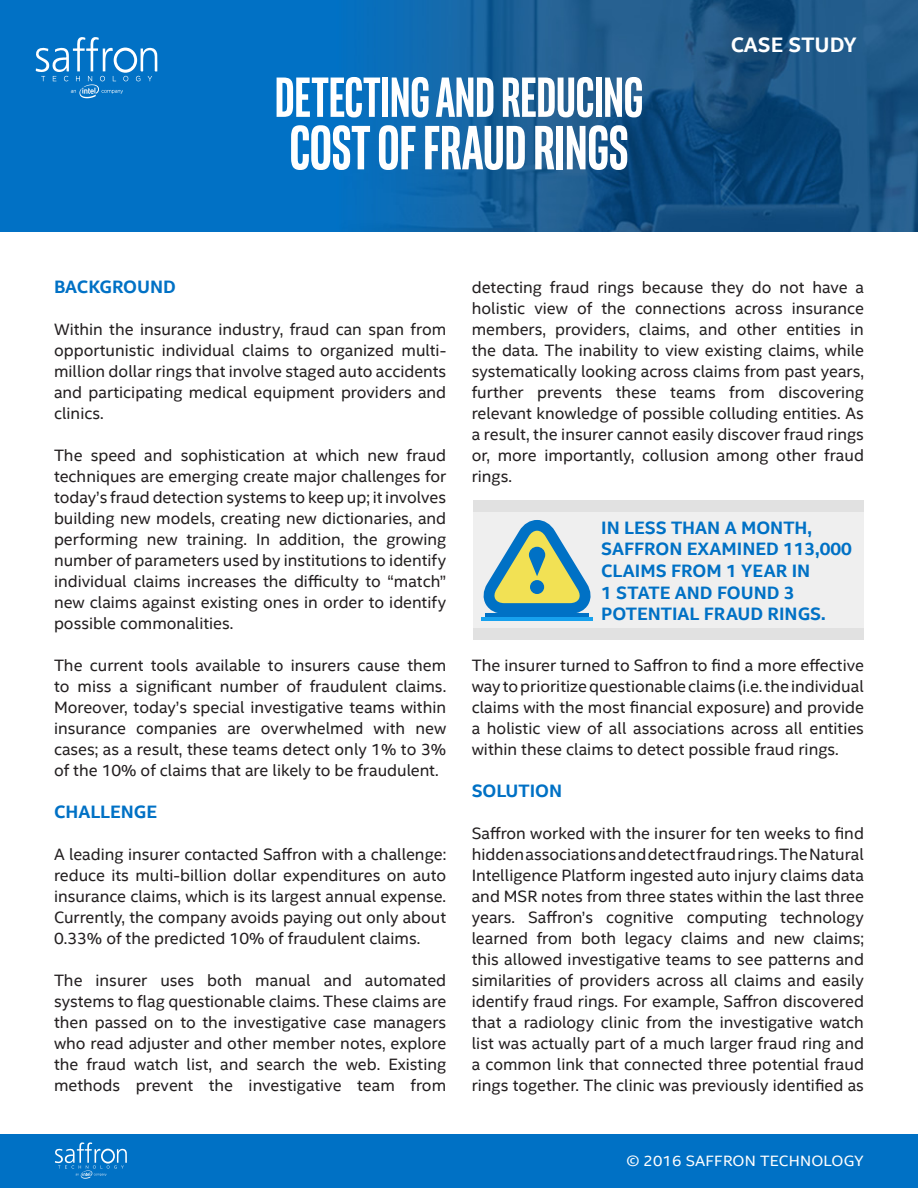
<style>
.page{position:relative;width:918px;height:1188px;background:#fff}
.page>*{position:absolute;margin:0;border:0;box-sizing:border-box;transform-origin:0 0}
.t1{font:700 63px "Intel Clear Pro";color:#fff}
.t2{font:700 57px "Intel Clear Pro";color:#fff}
.t3{font:700 21px "Intel Clear";color:#fff}
.t4{font:700 18px/21.6px "Intel Clear";color:#0071c5}
.t5{font:16.5px/21px "Intel Clear";color:#231f20;text-align:justify}
.t6{font:15px "Intel Clear";letter-spacing:.01em;color:#fff;scale:1.05 1}
</style>
<div class="page">
<div style="left:0;top:1134px;width:918px;height:54px;background:#0071c5"></div>
<svg style="left:55px;top:1142px;width:72px;height:37px"></svg>
<img style="left:0;top:0;width:918px;height:231px">
<div style="left:473px;top:512px;width:391px;height:116px;background:#efefef"></div>
<div style="left:473px;top:500px;width:391px;height:12px;background:#e1e1e1"></div>
<div style="left:473px;top:628px;width:391px;height:12px;background:#e1e1e1"></div>
<svg style="left:483px;top:520px;width:108px;height:94px"></svg>
<hr style="left:485px;top:614px;width:104px;height:3px;background:#0071c5">
<hr style="left:482px;top:617px;width:111px;height:3px;background:#17a1ee">
<svg style="left:35px;top:37px;width:122px;height:61px;background:#2786cd"></svg>
<h2 class="t2" style="left:275px;top:62px;width:370px">DETECTING AND REDUCING</h2>
<h1 class="t1" style="left:290px;top:109px;width:340px">COST OF FRAUD RINGS</h1>
<p class="t3" style="left:731px;top:31px;width:128px">CASE STUDY</p>
<p class="t4" style="left:54px;top:276px;width:124px">BACKGROUND</p>
<p class="t5" style="left:54px;top:319px;width:394px">Within the insurance industry, fraud can span from opportunistic individual claims to organized multi&shy;million dollar rings that involve staged auto accidents and participating medical equipment providers and clinics.</p>
<p class="t5" style="left:54px;top:445px;width:394px">The speed and sophistication at which new fraud techniques are emerging create major challenges for today’s fraud detection systems to keep up; it involves building new models, creating new dictionaries, and performing new training. In addition, the growing number of parameters used by institutions to identify individual claims increases the difficulty to “match” new claims against existing ones in order to identify possible commonalities.</p>
<p class="t5" style="left:54px;top:655px;width:394px">The current tools available to insurers cause them to miss a significant number of fraudulent claims.<br>Moreover, today’s special investigative teams within insurance companies are overwhelmed with new cases; as a result, these teams detect only 1% to 3% of the 10% of claims that are likely to be fraudulent.</p>
<p class="t4" style="left:54px;top:801px;width:105px">CHALLENGE</p>
<p class="t5" style="left:54px;top:844px;width:394px">A leading insurer contacted Saffron with a challenge: reduce its multi-billion dollar expenditures on auto insurance claims, which is its largest annual expense.<br>Currently, the company avoids paying out only about 0.33% of the predicted 10% of fraudulent claims.</p>
<p class="t5" style="left:54px;top:970px;width:394px">The insurer uses both manual and automated systems to flag questionable claims. These claims are then passed on to the investigative case managers who read adjuster and other member notes, explore the fraud watch list, and search the web. Existing methods prevent the investigative team from</p>
<p class="t5" style="left:472px;top:277px;width:394px">detecting fraud rings because they do not have a holistic view of the connections across insurance members, providers, claims, and other entities in the data. The inability to view existing claims, while systematically looking across claims from past years, further prevents these teams from discovering relevant knowledge of possible colluding entities. As a result, the insurer cannot easily discover fraud rings or, more importantly, collusion among other fraud rings.</p>
<p class="t4" style="left:601px;top:517px;width:252px">IN LESS THAN A MONTH,<br>SAFFRON EXAMINED 113,000<br>CLAIMS FROM 1 YEAR IN<br>1 STATE AND FOUND 3<br>POTENTIAL FRAUD RINGS.</p>
<p class="t5" style="left:472px;top:655px;width:394px">The insurer turned to Saffron to find a more effective way to prioritize questionable claims (i.e. the individual claims with the most financial exposure) and provide a holistic view of all associations across all entities within these claims to detect possible fraud rings.</p>
<p class="t4" style="left:472px;top:780px;width:92px">SOLUTION</p>
<p class="t5" style="left:472px;top:823px;width:394px">Saffron worked with the insurer for ten weeks to find hidden associations and detect fraud rings. The Natural Intelligence Platform ingested auto injury claims data and MSR notes from three states within the last three years. Saffron’s cognitive computing technology learned from both legacy claims and new claims; this allowed investigative teams to see patterns and similarities of providers across all claims and easily identify fraud rings. For example, Saffron discovered that a radiology clinic from the investigative watch list was actually part of a much larger fraud ring and a common link that connected three potential fraud rings together. The clinic was previously identified as</p>
<p class="t6" style="left:626px;top:1151px;width:228px">© 2016 SAFFRON TECHNOLOGY</p>
</div>
